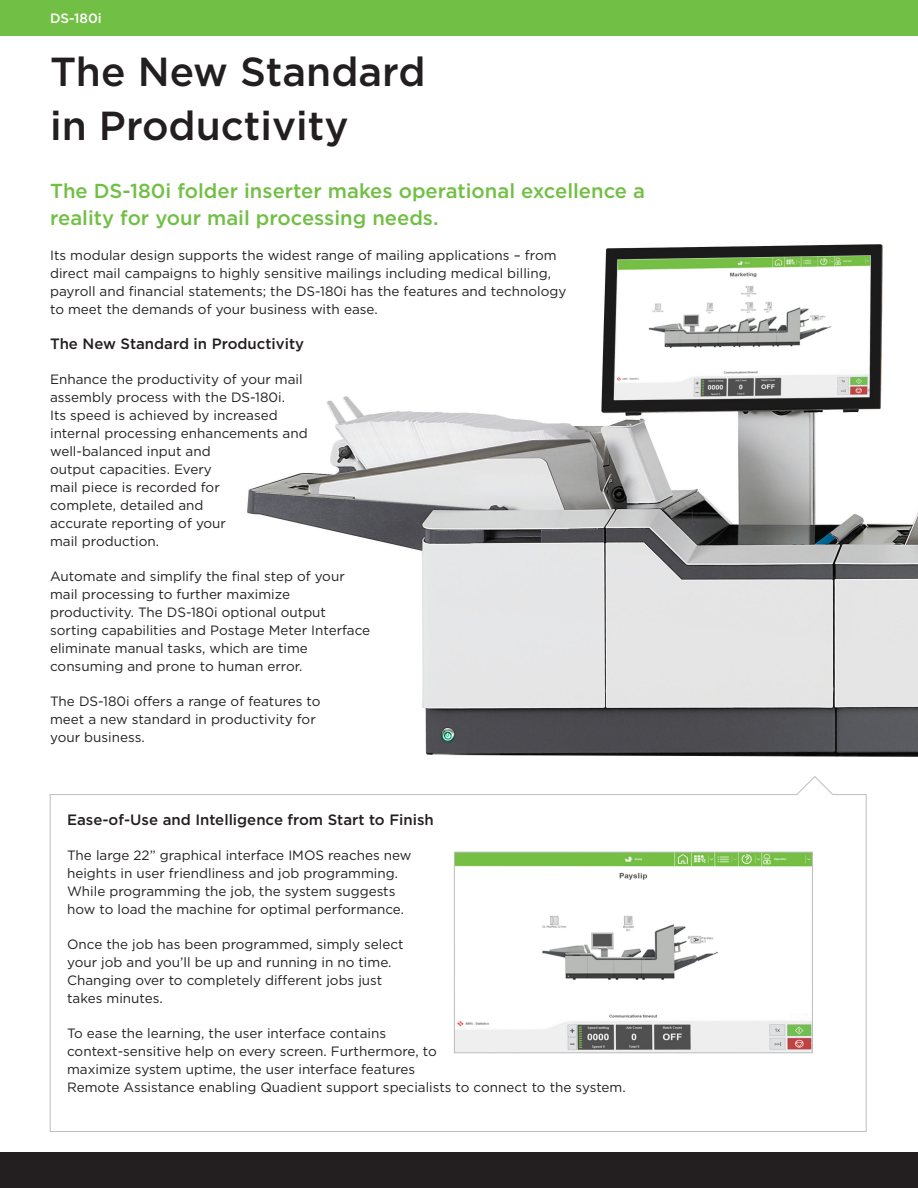
<style>
.page{position:relative;width:918px;height:1188px;background:#fff}
.page>*{position:absolute;margin:0;border:0;box-sizing:border-box;transform-origin:0 0}
.t1{font:500 40.5px/54px "Gotham";color:#231f20}
.t2{font:500 20.25px/27px "Gotham";color:#71bf44}
.t3{font:500 15px "Gotham";color:#231f20}
.t4{font:13.5px/18px "Gotham";color:#231f20}
.t5{font:500 13.5px "Gotham";color:#fff}
</style>
<div class="page">
<svg style="left:49px;top:776px;width:818px;height:356px"></svg>
<img style="left:247px;top:244px;width:671px;height:513px">
<div style="left:0;top:0;width:918px;height:36px;background:#71bf44"></div>
<div style="left:0;top:1152px;width:918px;height:36px;background:#231f20"></div>
<img style="left:456px;top:854px;width:355px;height:197px">
<div style="left:454px;top:852px;width:359px;height:201px;border:1px solid #bcbdc0"></div>
<p class="t5" style="left:50px;top:10px;width:53px">DS-180i</p>
<p class="t1" style="left:50px;top:45px;width:377px">The New Standard in Productivity</p>
<p class="t2" style="left:50px;top:177px;width:597px">The DS-180i folder inserter makes operational excellence a reality for your mail processing needs.</p>
<p class="t4" style="left:50px;top:246px;width:518px">Its modular design supports the widest range of mailing applications – from direct mail campaigns to highly sensitive mailings including medical billing, payroll and financial statements; the DS-180i has the features and technology to meet the demands of your business with ease.</p>
<p class="t3" style="left:50px;top:334px;width:256px">The New Standard in Productivity</p>
<p class="t4" style="left:50px;top:370px;width:259px">Enhance the productivity of your mail assembly process with the DS-180i.<br>Its speed is achieved by increased internal processing enhancements and well-balanced input and<br>output capacities. Every<br>mail piece is recorded for<br>complete, detailed and<br>accurate reporting of your<br>mail production.</p>
<p class="t4" style="left:50px;top:567px;width:322px">Automate and simplify the final step of your mail processing to further maximize productivity. The DS-180i optional output sorting capabilities and Postage Meter Interface eliminate manual tasks, which are time consuming and prone to human error.</p>
<p class="t4" style="left:50px;top:692px;width:272px">The DS-180i offers a range of features to meet a new standard in productivity for your business.</p>
<p class="t3" style="left:67px;top:810px;width:368px">Ease-of-Use and Intelligence from Start to Finish</p>
<p class="t4" style="left:67px;top:846px;width:346px">The large 22” graphical interface IMOS reaches new heights in user friendliness and job programming.<br>While programming the job, the system suggests how to load the machine for optimal performance.</p>
<p class="t4" style="left:67px;top:935px;width:338px">Once the job has been programmed, simply select your job and you’ll be up and running in no time.<br>Changing over to completely different jobs just takes minutes.</p>
<p class="t4" style="left:67px;top:1024px;width:560px">To ease the learning, the user interface contains<br>context-sensitive help on every screen. Furthermore, to<br>maximize system uptime, the user interface features<br>Remote Assistance enabling Quadient support specialists to connect to the system.</p>
</div>
